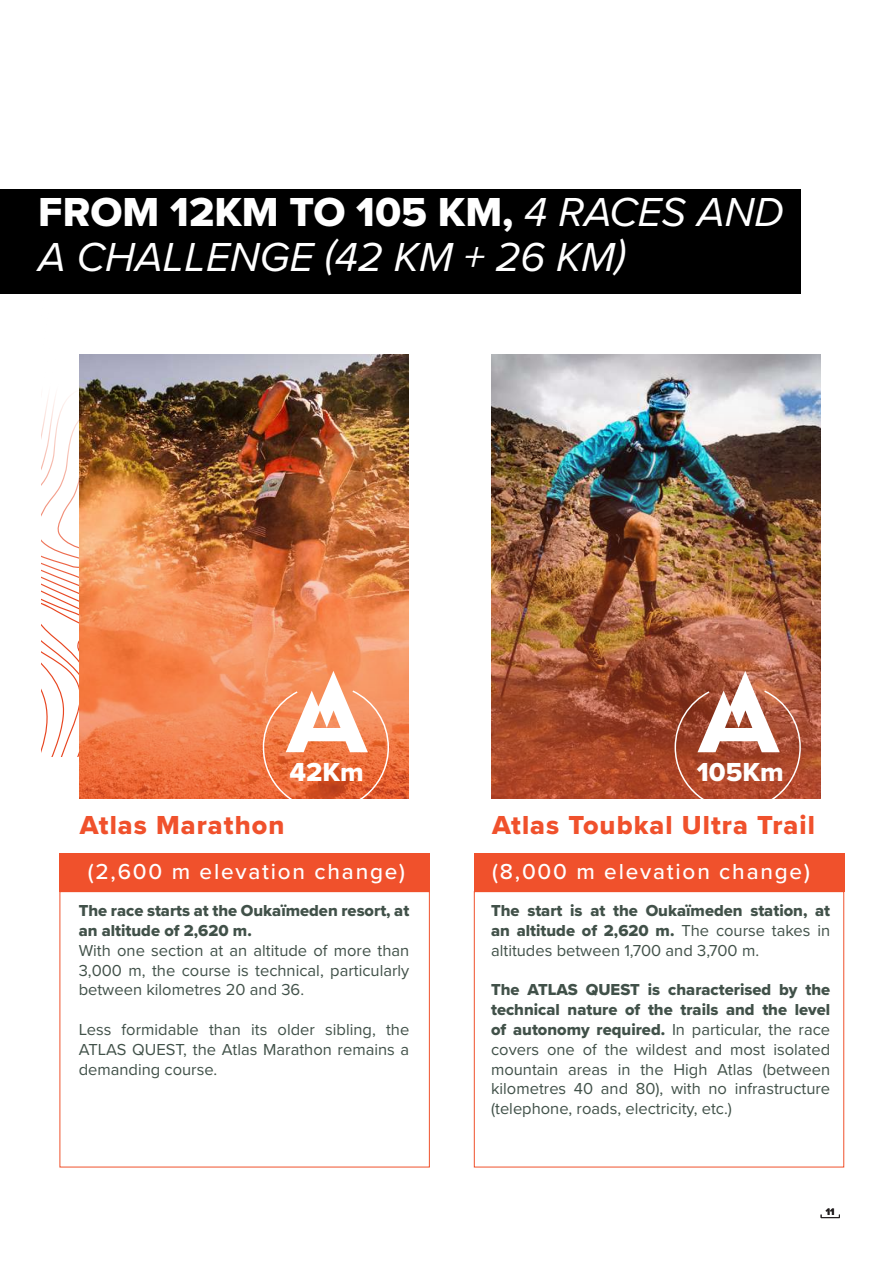
<style>
.page{position:relative;width:893px;height:1263px;background:#fff}
.page>*{position:absolute;margin:0;border:0;box-sizing:border-box;transform-origin:0 0}
.t1{font:42px "Proxima Nova Extrabld";color:#fff}
.t2{font:italic 42px "Proxima Nova";color:#fff}
.t3{font:27px "Proxima Nova Extrabld";letter-spacing:.04em;color:#f0512c}
.t4{font:27px "Proxima Nova Extrabld";color:#fff}
.t5{font:500 22.5px "Proxima Nova";letter-spacing:.08em;color:#fff}
.t6{font:16.5px/19.8px "Proxima Nova";color:#415149;text-align:justify}
.t7{font:16.5px/19.8px "Proxima Nova Extrabld";color:#415149}
.t8{font:9.75px "Proxima Nova Extrabld";color:#231f20}
.s1{font-family:"Proxima Nova";font-style:italic}
.s2{font-family:"Proxima Nova"}
.s3{font-family:"Proxima Nova Extrabld"}
</style>
<div class="page">
<svg style="left:821px;top:1214px;width:19px;height:4px"></svg>
<div style="left:60px;top:853px;width:370px;height:38px;background:#f0512c"></div>
<div style="left:474px;top:853px;width:370px;height:38px;background:#f0512c"></div>
<svg style="left:41px;top:293px;width:87px;height:464px"></svg>
<img style="left:79px;top:354px;width:330px;height:444px">
<img style="left:491px;top:354px;width:330px;height:444px">
<svg style="left:262px;top:671px;width:128px;height:128px"></svg>
<svg style="left:674px;top:671px;width:128px;height:128px"></svg>
<div style="left:0;top:189px;width:801px;height:104px;background:#000"></div>
<div style="left:60px;top:891px;width:370px;height:276px;border:1px solid #f0512c"></div>
<div style="left:474px;top:891px;width:370px;height:276px;border:1px solid #f0512c"></div>
<h1 class="t1" style="left:38px;top:195px;width:747px">FROM 12KM TO 105 KM, <span class="s1">4 RACES AND</span></h1>
<h1 class="t2" style="left:38px;top:239px;width:589px">A CHALLENGE (42 KM + 26 KM)</h1>
<h2 class="t4" style="left:290px;top:757px;width:76px">42Km</h2>
<h2 class="t4" style="left:697px;top:757px;width:88px">105Km</h2>
<h2 class="t3" style="left:80px;top:811px;width:206px">Atlas Marathon</h2>
<h3 class="t5" style="left:88px;top:862px;width:319px">(2,600 m elevation change)</h3>
<p class="t7" style="left:79px;top:901px;width:332px">The race starts at the Oukaïmeden resort, at an altitude of 2,620 m.</p>
<p class="t6" style="left:79px;top:941px;width:332px">With one section at an altitude of more than 3,000 m, the course is technical, particularly between kilometres 20 and 36.</p>
<p class="t6" style="left:79px;top:1020px;width:332px">Less formidable than its older sibling, the ATLAS QUEST, the Atlas Marathon remains a demanding course.</p>
<h2 class="t3" style="left:492px;top:811px;width:324px">Atlas Toubkal Ultra Trail</h2>
<h3 class="t5" style="left:492px;top:862px;width:319px">(8,000 m elevation change)</h3>
<p class="t7" style="left:491px;top:901px;width:341px">The start is at the Oukaïmeden station, at an altitude of 2,620 m. <span class="s2">The course takes in</span></p>
<p class="t6" style="left:491px;top:941px;width:270px">altitudes between 1,700 and 3,700 m.</p>
<p class="t7" style="left:491px;top:980px;width:341px">The ATLAS QUEST is characterised by the technical nature of the trails and the level</p>
<p class="t6" style="left:491px;top:1020px;width:341px"><span class="s3">of autonomy required.</span> In particular, the race covers one of the wildest and most isolated mountain areas in the High Atlas (between kilometres 40 and 80), with no infrastructure (telephone, roads, electricity, etc.)</p>
<p class="t8" style="left:826px;top:1206px;width:10px">11</p>
</div>
